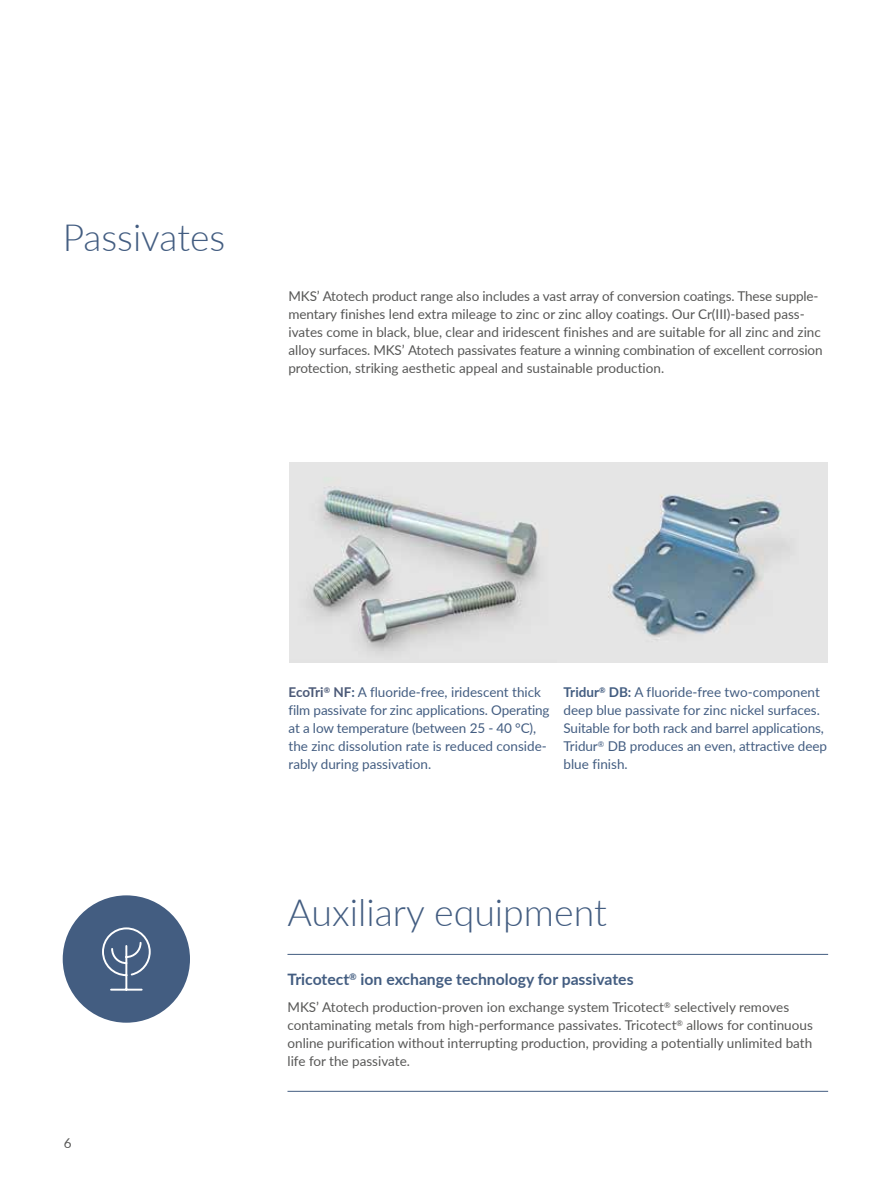
<style>
.page{position:relative;width:893px;height:1191px;background:#fff}
.page>*{position:absolute;margin:0;border:0;box-sizing:border-box;transform-origin:0 0}
.t1{font:300 37.5px "Lato";color:#435d81}
.t2{font:700 15.75px "Lato";color:#435d81}
.t3{font:13.5px/18px "Lato";color:#575756}
.t4{font:13.5px/18px "Lato";letter-spacing:-.005em;color:#435d81}
.s1{font-weight:700;color:#4b5977}
.s2{font-weight:700}
</style>
<div class="page">
<hr style="left:287px;top:1091px;width:541px;height:1px;background:#435d81">
<hr style="left:287px;top:954px;width:541px;height:1px;background:#435d81">
<div style="left:63px;top:895px;width:127px;height:127px;background:#435d81;border-radius:50%"></div>
<svg style="left:102px;top:927px;width:49px;height:64px"></svg>
<img style="left:289px;top:462px;width:539px;height:200px">
<h1 class="t1" style="left:63px;top:211px;width:164px">Passivates</h1>
<p class="t3" style="left:289px;top:287px;width:535px">MKS’ Atotech product range also includes a vast array of conversion coatings. These supple&shy;mentary finishes lend extra mileage to zinc or zinc alloy coatings. Our Cr(III)-based pass&shy;ivates come in black, blue, clear and iridescent finishes and are suitable for all zinc and zinc alloy surfaces. MKS’ Atotech passivates feature a winning combination of excellent corrosion protection, striking aesthetic appeal and sustainable production.</p>
<p class="t3" style="left:64px;top:1134px;width:9px">6</p>
<p class="t4" style="left:289px;top:683px;width:263px"><span class="s1">EcoTri</span><sup>®</sup> <span class="s1">NF</span><span class="s2">:</span> A fluoride-free, iridescent thick film passivate for zinc applications. Operating at a low temperature (between 25 - 40 °C), the zinc dissolution rate is reduced conside&shy;rably during passivation.</p>
<p class="t4" style="left:564px;top:683px;width:265px"><span class="s2">Tridur</span><sup>®</sup> <span class="s2">DB:</span> A fluoride-free two-component deep blue passivate for zinc nickel surfaces.<br>Suitable for both rack and barrel applications, Tridur<sup>®</sup> DB produces an even, attractive deep blue finish.</p>
<h1 class="t1" style="left:287px;top:886px;width:321px">Auxiliary equipment</h1>
<p class="t2" style="left:287px;top:968px;width:348px">Tricotect<sup>®</sup> ion exchange technology for passivates</p>
<p class="t3" style="left:287px;top:998px;width:527px">MKS’ Atotech production-proven ion exchange system Tricotect<sup>®</sup> selectively removes contaminating metals from high-performance passivates. Tricotect<sup>®</sup> allows for continuous online purification without interrupting production, providing a potentially unlimited bath life for the passivate.</p>
</div>
